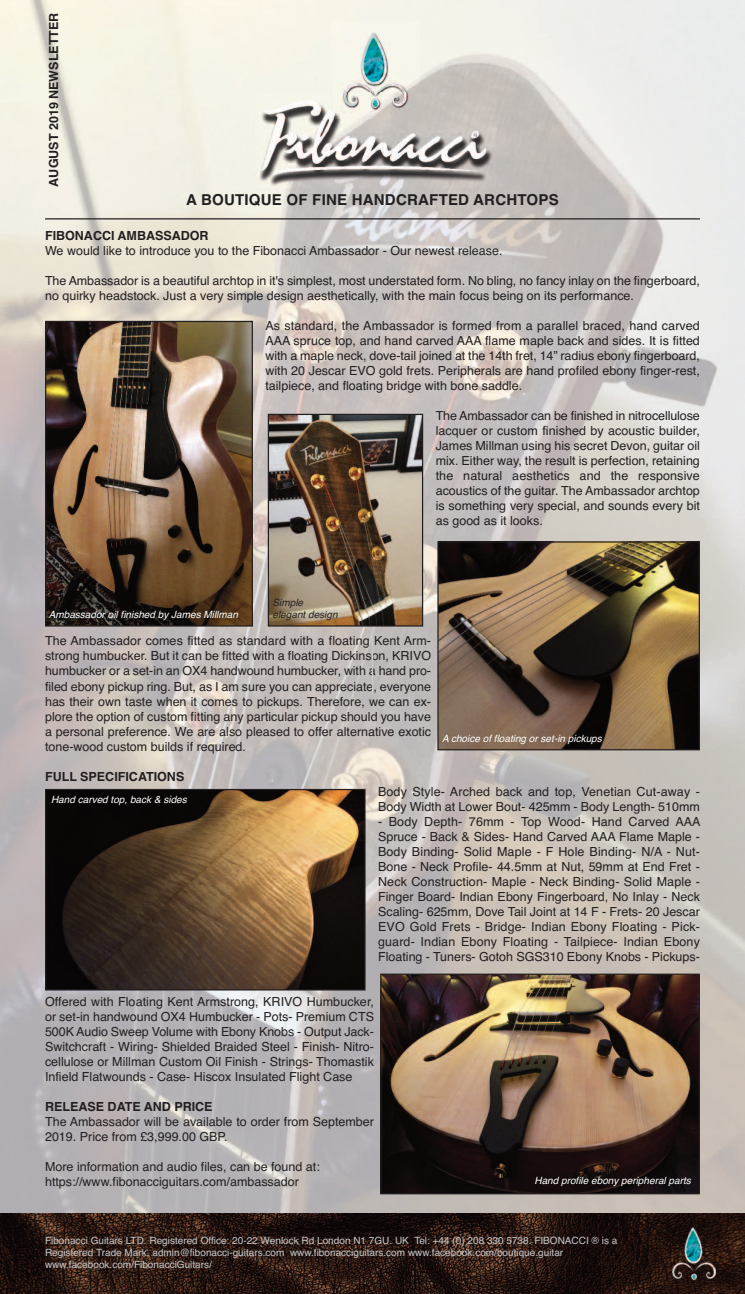
<style>
.page{position:relative;width:745px;height:1294px;background:#fff}
.page>*{position:absolute;margin:0;border:0;box-sizing:border-box;transform-origin:0 0}
.t1{font:700 15px "Helvetica";letter-spacing:.015em;color:#231f20}
.t2{font:12.5px/15px "Helvetica";color:#231f20;text-align:justify}
.t3{font:700 12.5px "Helvetica";color:#231f20}
.t4{font:10px/12px "Helvetica";color:#c7c8ca}
.t5{font:italic 10px "Helvetica";color:#fff}
.t6{font:italic 10px/12px "Helvetica";color:#231f20}
</style>
<div class="page">
<img style="left:0;top:0;width:744px;height:1237px">
<img style="left:1px;top:1213px;width:743px;height:80px">
<img style="left:254px;top:93px;width:242px;height:95px">
<img style="left:665px;top:1224px;width:58px;height:62px">
<hr style="left:45px;top:218px;width:654px;height:1px;background:#231f20">
<img style="left:331px;top:21px;width:88px;height:97px">
<hr style="left:371px;top:457px;width:2px;height:237px;background:#c7c8ca">
<img style="left:47px;top:323px;width:204px;height:301px">
<div style="left:45px;top:321px;width:208px;height:305px;border:1px solid #231f20"></div>
<img style="left:382px;top:975px;width:315px;height:217px">
<div style="left:380px;top:973px;width:319px;height:221px;border:1px solid #231f20"></div>
<img style="left:47px;top:790px;width:316px;height:198px">
<div style="left:45px;top:788px;width:320px;height:202px;border:1px solid #231f20"></div>
<img style="left:269px;top:416px;width:152px;height:208px">
<div style="left:267px;top:414px;width:156px;height:212px;border:1px solid #231f20"></div>
<img style="left:439px;top:543px;width:258px;height:205px">
<div style="left:437px;top:541px;width:262px;height:209px;border:1px solid #231f20"></div>
<p class="t3" style="left:46px;top:186px;width:175px;rotate:-90deg">AUGUST 2019 NEWSLETTER</p>
<p class="t1" style="left:186px;top:191px;width:374px">A BOUTIQUE OF FINE HANDCRAFTED ARCHTOPS</p>
<p class="t3" style="left:45px;top:229px;width:165px">FIBONACCI AMBASSADOR</p>
<p class="t2" style="left:45px;top:243px;width:458px">We would like to introduce you to the Fibonacci Ambassador - Our newest release.</p>
<p class="t2" style="left:45px;top:273px;width:656px">The Ambassador is a beautiful archtop in it's simplest, most understated form. No bling, no fancy inlay on the fingerboard, no quirky headstock. Just a very simple design aesthetically, with the main focus being on its performance.</p>
<p class="t2" style="left:265px;top:318px;width:435px">As standard, the Ambassador is formed from a parallel braced, hand carved AAA spruce top, and hand carved AAA flame maple back and sides. It is fitted with a maple neck, dove-tail joined at the 14th fret, 14” radius ebony fingerboard, with 20 Jescar EVO gold frets. Peripherals are hand profiled ebony finger-rest, tailpiece, and floating bridge with bone saddle.</p>
<p class="t2" style="left:435px;top:408px;width:265px">The Ambassador can be finished in nitrocellulose lacquer or custom finished by acoustic builder, James Millman using his secret Devon, guitar oil mix. Either way, the result is perfection, retaining the natural aesthetics and the responsive acoustics of the guitar. The Ambassador archtop is something very special, and sounds every bit as good as it looks.</p>
<p class="t5" style="left:49px;top:608px;width:190px">Ambassador oil finished by James Millman</p>
<p class="t6" style="left:272px;top:596px;width:67px">Simple elegant design</p>
<p class="t2" style="left:45px;top:633px;width:387px">The Ambassador comes fitted as standard with a floating Kent Arm&shy;strong humbucker. But it can be fitted with a floating Dickinson, KRIVO humbucker or a set-in an OX4 handwound humbucker, with a hand pro&shy;filed ebony pickup ring. But, as I am sure you can appreciate, everyone has their own taste when it comes to pickups. Therefore, we can ex&shy;plore the option of custom fitting any particular pickup should you have a personal preference. We are also pleased to offer alternative exotic tone-wood custom builds if required.</p>
<p class="t3" style="left:45px;top:769px;width:141px">FULL SPECIFICATIONS</p>
<p class="t2" style="left:378px;top:783px;width:323px">Body Style- Arched back and top, Venetian Cut-away -<br>Body Width at Lower Bout- 425mm - Body Length- 510mm</p>
<p class="t2" style="left:378px;top:813px;width:324px">- Body Depth- 76mm - Top Wood- Hand Carved AAA Spruce - Back &amp; Sides- Hand Carved AAA Flame Maple - Body Binding- Solid Maple - F Hole Binding- N/A - Nut-Bone - Neck Profile- 44.5mm at Nut, 59mm at End Fret - Neck Construction- Maple - Neck Binding- Solid Maple - Finger Board- Indian Ebony Fingerboard, No Inlay - Neck Scaling- 625mm, Dove Tail Joint at 14 F - Frets- 20 Jescar EVO Gold Frets - Bridge- Indian Ebony Floating - Pick&shy;guard- Indian Ebony Floating - Tailpiece- Indian Ebony Floating - Tuners- Gotoh SGS310 Ebony Knobs - Pickups-</p>
<p class="t2" style="left:45px;top:993px;width:330px">Offered with Floating Kent Armstrong, KRIVO Humbucker, or set-in handwound OX4 Humbucker - Pots- Premium CTS 500K Audio Sweep Volume with Ebony Knobs - Output Jack-Switchcraft - Wiring- Shielded Braided Steel - Finish- Nitro&shy;cellulose or Millman Custom Oil Finish - Strings- Thomastik Infield Flatwounds - Case- Hiscox Insulated Flight Case</p>
<p class="t3" style="left:45px;top:1099px;width:169px">RELEASE DATE AND PRICE</p>
<p class="t2" style="left:45px;top:1113px;width:330px">The Ambassador will be available to order from September<br>2019. Price from £3,999.00 GBP.</p>
<p class="t2" style="left:45px;top:1158px;width:276px">More information and audio files, can be found at: https://www.fibonacciguitars.com/ambassador</p>
<p class="t5" style="left:442px;top:732px;width:161px">A choice of floating or set-in pickups</p>
<p class="t5" style="left:51px;top:794px;width:137px">Hand carved top, back &amp; sides</p>
<p class="t5" style="left:534px;top:1174px;width:158px">Hand profile ebony peripheral parts</p>
<p class="t4" style="left:45px;top:1233px;width:573px">Fibonacci Guitars LTD. Registered Office: 20-22 Wenlock Rd London N1 7GU. UK Tel: +44 (0) 208 330 5738. FIBONACCI ® is a<br>Registered Trade Mark. admin@fibonacci-guitars.com www.fibonacciguitars.com www.facebook.com/boutique.guitar www.facebook.com/FibonacciGuitars/</p>
</div>
